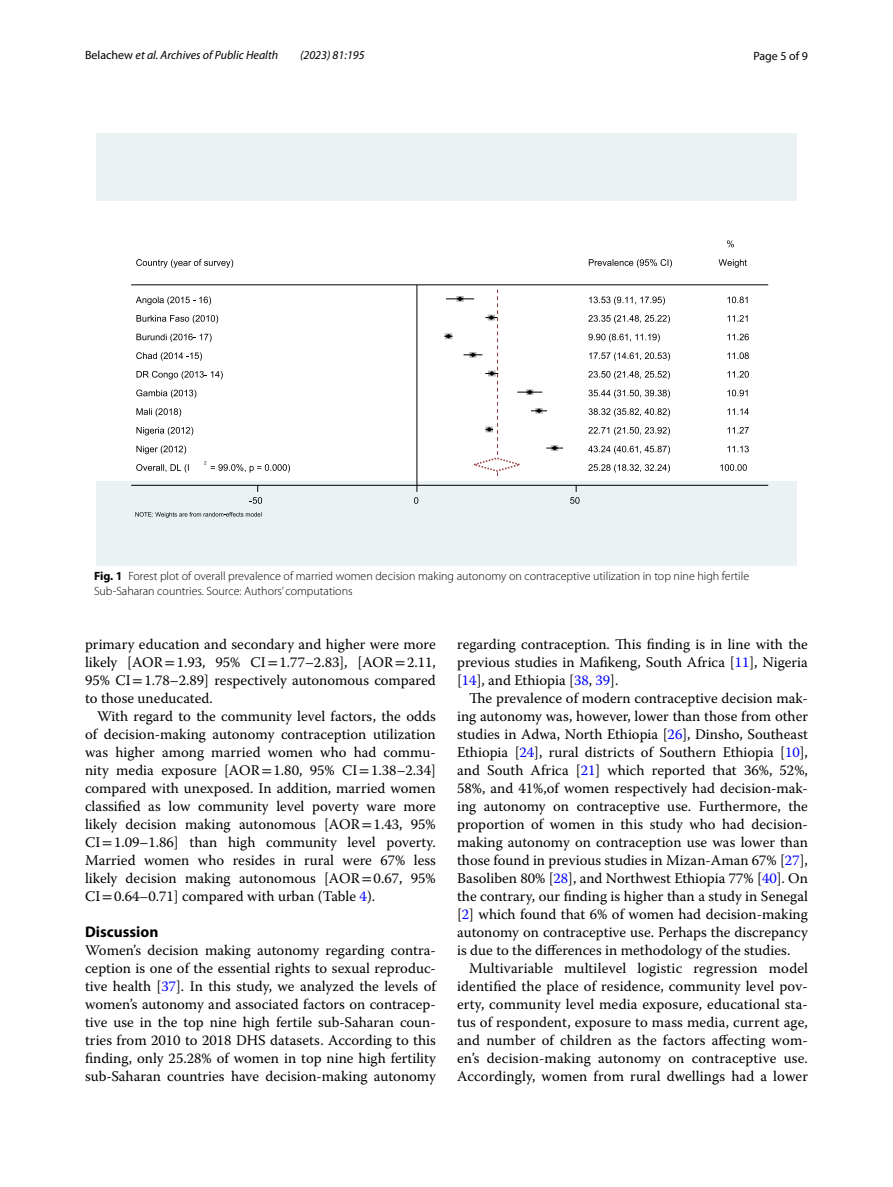
<style>
.page{position:relative;width:893px;height:1187px;background:#fff}
.page>*{position:absolute;margin:0;border:0;box-sizing:border-box;transform-origin:0 0}
.t1{font:700 15.45px "Myriad Pro";color:#000}
.t2{font:14.7px/18px "Warnock Pro";color:#000;text-align:justify}
.t3{font:300 12px/15px "Myriad Pro";color:#000}
.t4{font:italic 12px "Myriad Pro";color:#000}
.t5{font:12px "Myriad Pro";color:#000}
.s1{font-style:normal}
.s2{font-weight:700}
.s3{font-family:"STIX"}
.s4{color:#00f}
</style>
<div class="page">
<div style="left:96px;top:133px;width:701px;height:432px;background:#eaf2f3"></div>
<div style="left:96px;top:201px;width:701px;height:279px;background:#fff"></div>
<hr style="left:417px;top:285px;width:1px;height:200px;background:#000">
<svg style="left:136px;top:464px;width:53px;height:8px"></svg>
<svg style="left:204px;top:461px;width:86px;height:11px"></svg>
<svg style="left:136px;top:445px;width:50px;height:9px"></svg>
<svg style="left:136px;top:427px;width:57px;height:8px"></svg>
<svg style="left:136px;top:408px;width:45px;height:9px"></svg>
<svg style="left:136px;top:389px;width:60px;height:9px"></svg>
<svg style="left:136px;top:371px;width:87px;height:8px"></svg>
<svg style="left:136px;top:352px;width:66px;height:9px"></svg>
<svg style="left:136px;top:333px;width:76px;height:9px"></svg>
<svg style="left:136px;top:315px;width:82px;height:8px"></svg>
<svg style="left:136px;top:296px;width:75px;height:9px"></svg>
<svg style="left:136px;top:259px;width:97px;height:9px"></svg>
<svg style="left:588px;top:464px;width:82px;height:8px"></svg>
<svg style="left:588px;top:445px;width:82px;height:9px"></svg>
<svg style="left:588px;top:427px;width:82px;height:8px"></svg>
<svg style="left:588px;top:408px;width:82px;height:9px"></svg>
<svg style="left:588px;top:389px;width:82px;height:9px"></svg>
<svg style="left:588px;top:371px;width:82px;height:8px"></svg>
<svg style="left:589px;top:352px;width:81px;height:9px"></svg>
<svg style="left:588px;top:333px;width:72px;height:9px"></svg>
<svg style="left:588px;top:315px;width:82px;height:8px"></svg>
<svg style="left:589px;top:296px;width:76px;height:9px"></svg>
<svg style="left:589px;top:259px;width:83px;height:9px"></svg>
<svg style="left:720px;top:464px;width:27px;height:7px"></svg>
<svg style="left:727px;top:445px;width:22px;height:7px"></svg>
<svg style="left:727px;top:427px;width:22px;height:6px"></svg>
<svg style="left:727px;top:408px;width:22px;height:7px"></svg>
<svg style="left:727px;top:389px;width:21px;height:7px"></svg>
<svg style="left:727px;top:371px;width:22px;height:6px"></svg>
<svg style="left:727px;top:352px;width:22px;height:7px"></svg>
<svg style="left:727px;top:333px;width:22px;height:7px"></svg>
<svg style="left:727px;top:315px;width:21px;height:6px"></svg>
<svg style="left:727px;top:296px;width:21px;height:7px"></svg>
<svg style="left:719px;top:259px;width:28px;height:9px"></svg>
<svg style="left:727px;top:240px;width:7px;height:7px"></svg>
<hr style="left:131px;top:485px;width:637px;height:1px;background:#000">
<hr style="left:131px;top:284px;width:637px;height:1px;background:#000">
<svg style="left:250px;top:485px;width:12px;height:19px"></svg>
<svg style="left:414px;top:485px;width:4px;height:19px"></svg>
<svg style="left:570px;top:485px;width:9px;height:19px"></svg>
<svg style="left:135px;top:512px;width:127px;height:6px"></svg>
<div style="left:444px;top:289px;width:119px;height:187px;background:#fff"></div>
<p class="t4" style="left:85px;top:48px;width:195px"><span class="s1">Belachew</span> et al. Archives of Public Health</p>
<p class="t4" style="left:300px;top:48px;width:66px">(2023) 81:195</p>
<p class="t5" style="left:753px;top:48px;width:56px">Page 5 of 9</p>
<p class="t3" style="left:94px;top:569px;width:657px"><span class="s2">Fig. 1</span> Forest plot of overall prevalence of married women decision making autonomy on contraceptive utilization in top nine high fertile<br>Sub-Saharan countries. Source: Authors’ computations</p>
<p class="t2" style="left:85px;top:635px;width:352px">primary education and secondary and higher were more likely [AOR<span class="s3">=</span>1.93, 95% CI<span class="s3">=</span>1.77–2.83], [AOR<span class="s3">=</span>2.11, 95% CI<span class="s3">=</span>1.78–2.89] respectively autonomous compared to those uneducated.</p>
<p class="t2" style="left:85px;top:707px;width:352px;text-indent:12px">With regard to the community level factors, the odds of decision-making autonomy contraception utilization was higher among married women who had commu&shy;nity media exposure [AOR<span class="s3">=</span>1.80, 95% CI<span class="s3">=</span>1.38–2.34] compared with unexposed. In addition, married women classified as low community level poverty ware more likely decision making autonomous [AOR<span class="s3">=</span>1.43, 95% CI<span class="s3">=</span>1.09–1.86] than high community level poverty.<br>Married women who resides in rural were 67% less likely decision making autonomous [AOR<span class="s3">=</span>0.67, 95% CI<span class="s3">=</span>0.64–0.71] compared with urban (Table <span class="s4">4</span>).</p>
<p class="t1" style="left:85px;top:921px;width:75px">Discussion</p>
<p class="t2" style="left:85px;top:941px;width:352px">Women’s decision making autonomy regarding contra&shy;ception is one of the essential rights to sexual reproduc&shy;tive health [<span class="s4">37</span>]. In this study, we analyzed the levels of women’s autonomy and associated factors on contracep&shy;tive use in the top nine high fertile sub-Saharan coun&shy;tries from 2010 to 2018 DHS datasets. According to this finding, only 25.28% of women in top nine high fertility sub-Saharan countries have decision-making autonomy</p>
<p class="t2" style="left:457px;top:635px;width:352px">regarding contraception. This finding is in line with the previous studies in Mafikeng, South Africa [<span class="s4">11</span>], Nigeria [<span class="s4">14</span>], and Ethiopia [<span class="s4">38</span>, <span class="s4">39</span>].</p>
<p class="t2" style="left:457px;top:689px;width:352px;text-indent:12px">The prevalence of modern contraceptive decision mak&shy;ing autonomy was, however, lower than those from other studies in Adwa, North Ethiopia [<span class="s4">26</span>], Dinsho, Southeast Ethiopia [<span class="s4">24</span>], rural districts of Southern Ethiopia [<span class="s4">10</span>], and South Africa [<span class="s4">21</span>] which reported that 36%, 52%, 58%, and 41%,of women respectively had decision-mak&shy;ing autonomy on contraceptive use. Furthermore, the proportion of women in this study who had decision&shy;making autonomy on contraception use was lower than those found in previous studies in Mizan-Aman 67% [<span class="s4">27</span>], Basoliben 80% [<span class="s4">28</span>], and Northwest Ethiopia 77% [<span class="s4">40</span>]. On the contrary, our finding is higher than a study in Senegal [<span class="s4">2</span>] which found that 6% of women had decision-making autonomy on contraceptive use. Perhaps the discrepancy is due to the differences in methodology of the studies.</p>
<p class="t2" style="left:457px;top:959px;width:352px;text-indent:12px">Multivariable multilevel logistic regression model identified the place of residence, community level pov&shy;erty, community level media exposure, educational sta&shy;tus of respondent, exposure to mass media, current age, and number of children as the factors affecting wom&shy;en’s decision-making autonomy on contraceptive use.<br>Accordingly, women from rural dwellings had a lower</p>
</div>
